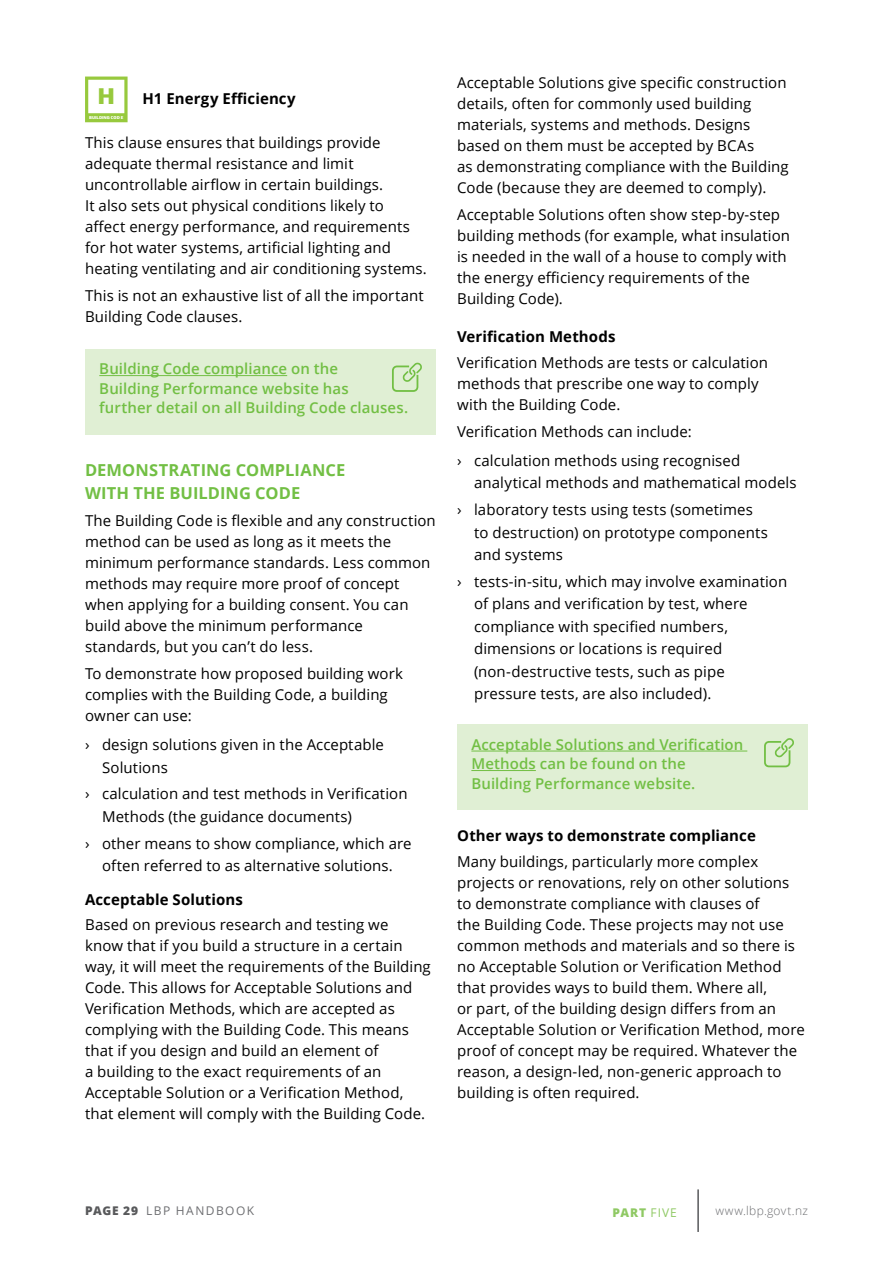
<style>
.page{position:relative;width:893px;height:1263px;background:#fff}
.page>*{position:absolute;margin:0;border:0;box-sizing:border-box;transform-origin:0 0}
.t1{font:900 23.25px "Gustan";color:#97c93d}
.t2{font:700 16.5px/22.5px "Open Sans";letter-spacing:.005em;color:#72bf44}
.t3{font:15px/21px "Open Sans";letter-spacing:.005em;color:#000}
.t4{font:600 15px/19.5px "Open Sans";letter-spacing:.005em;color:#72bf44}
.t5{font:700 15px "Open Sans";letter-spacing:.005em;color:#000}
.t6{font:12px "Open Sans";letter-spacing:.12em;color:#6d6e71}
.t7{font:300 12px "Open Sans";letter-spacing:.025em;color:#6d6e71}
.t8{font:800 12px "Open Sans";color:#8fc964}
.t9{font:900 4.2px "Gustan";color:#fff}
.s1{font-weight:800;color:#58595b}
.s2{font-weight:400}
</style>
<div class="page">
<hr style="left:697px;top:1189px;width:2px;height:43px;background:#58595b">
<svg style="left:85px;top:77px;width:43px;height:45px"></svg>
<div style="left:85px;top:349px;width:351px;height:85px;background:#e0efd4"></div>
<svg style="left:392px;top:363px;width:30px;height:29px"></svg>
<hr style="left:99px;top:375px;width:188px;height:1px;background:#72bf44">
<div style="left:457px;top:725px;width:351px;height:85px;background:#e0efd4"></div>
<svg style="left:764px;top:738px;width:30px;height:29px"></svg>
<hr style="left:471px;top:751px;width:276px;height:1px;background:#72bf44">
<hr style="left:471px;top:770px;width:65px;height:1px;background:#72bf44">
<h1 class="t1" style="left:98px;top:81px;width:19px">H</h1>
<p class="t9" style="left:89px;top:115px;width:36px">BUILDING COD E</p>
<p class="t5" style="left:143px;top:88px;width:155px">H1 Energy Efficiency</p>
<p class="t3" style="left:85px;top:131px;width:343px">This clause ensures that buildings provide adequate thermal resistance and limit uncontrollable airflow in certain buildings.<br>It also sets out physical conditions likely to affect energy performance, and requirements for hot water systems, artificial lighting and heating ventilating and air conditioning systems.</p>
<p class="t3" style="left:85px;top:285px;width:340px">This is not an exhaustive list of all the important<br>Building Code clauses.</p>
<p class="t4" style="left:99px;top:359px;width:310px">Building Code compliance on the<br>Building Performance website has<br>further detail on all Building Code clauses.</p>
<p class="t2" style="left:85px;top:458px;width:262px">DEMONSTRATING COMPLIANCE<br>WITH THE BUILDING CODE</p>
<p class="t3" style="left:85px;top:509px;width:352px">The Building Code is flexible and any construction method can be used as long as it meets the minimum performance standards. Less common methods may require more proof of concept when applying for a building consent. You can build above the minimum performance standards, but you can’t do less.</p>
<p class="t3" style="left:85px;top:663px;width:319px">To demonstrate how proposed building work complies with the Building Code, a building owner can use:</p>
<p class="t3" style="left:102px;top:733px;width:283px;line-height:22.5px;text-indent:-17px">› design solutions given in the Acceptable<br>Solutions</p>
<p class="t3" style="left:102px;top:782px;width:307px;line-height:22.5px;text-indent:-17px">› calculation and test methods in Verification<br>Methods (the guidance documents)</p>
<p class="t3" style="left:85px;top:831px;width:328px;line-height:22.5px;text-align:center">› other means to show compliance, which are often referred to as alternative solutions.</p>
<p class="t5" style="left:85px;top:889px;width:159px">Acceptable Solutions</p>
<p class="t3" style="left:85px;top:914px;width:347px">Based on previous research and testing we<br>know that if you build a structure in a certain way, it will meet the requirements of the Building Code. This allows for Acceptable Solutions and Verification Methods, which are accepted as complying with the Building Code. This means that if you design and build an element of<br>a building to the exact requirements of an Acceptable Solution or a Verification Method, that element will comply with the Building Code.</p>
<p class="t3" style="left:457px;top:72px;width:333px">Acceptable Solutions give specific construction details, often for commonly used building materials, systems and methods. Designs based on them must be accepted by BCAs<br>as demonstrating compliance with the Building Code (because they are deemed to comply).</p>
<p class="t3" style="left:457px;top:204px;width:334px">Acceptable Solutions often show step-by-step building methods (for example, what insulation is needed in the wall of a house to comply with the energy efficiency requirements of the Building Code).</p>
<p class="t5" style="left:457px;top:326px;width:160px">Verification Methods</p>
<p class="t3" style="left:457px;top:351px;width:313px">Verification Methods are tests or calculation methods that prescribe one way to comply with the Building Code.</p>
<p class="t3" style="left:457px;top:417px;width:285px;line-height:28.8px">Verification Methods can include:<br>› calculation methods using recognised</p>
<p class="t3" style="left:457px;top:469px;width:341px;line-height:26.7px;text-indent:17px">analytical methods and mathematical models › laboratory tests using tests (sometimes</p>
<p class="t3" style="left:474px;top:521px;width:295px;line-height:22.5px">to destruction) on prototype components and systems</p>
<p class="t3" style="left:474px;top:570px;width:315px;line-height:22.5px;text-indent:-17px">› tests-in-situ, which may involve examination of plans and verification by test, where compliance with specified numbers, dimensions or locations is required (non-destructive tests, such as pipe pressure tests, are also included).</p>
<p class="t4" style="left:471px;top:734px;width:274px">Acceptable Solutions and Verification<br>Methods can be found on the<br>Building Performance website.</p>
<p class="t5" style="left:457px;top:825px;width:300px">Other ways to demonstrate compliance</p>
<p class="t3" style="left:457px;top:850px;width:349px">Many buildings, particularly more complex projects or renovations, rely on other solutions to demonstrate compliance with clauses of<br>the Building Code. These projects may not use common methods and materials and so there is no Acceptable Solution or Verification Method that provides ways to build them. Where all,<br>or part, of the building design differs from an Acceptable Solution or Verification Method, more proof of concept may be required. Whatever the reason, a design-led, non-generic approach to building is often required.</p>
<p class="t6" style="left:85px;top:1202px;width:171px"><span class="s1">PAGE 29</span> LBP HANDBOOK</p>
<p class="t8" style="left:613px;top:1203px;width:66px">PART <span class="s2">FIVE</span></p>
<p class="t7" style="left:715px;top:1202px;width:94px">www.lbp.govt.nz</p>
</div>
